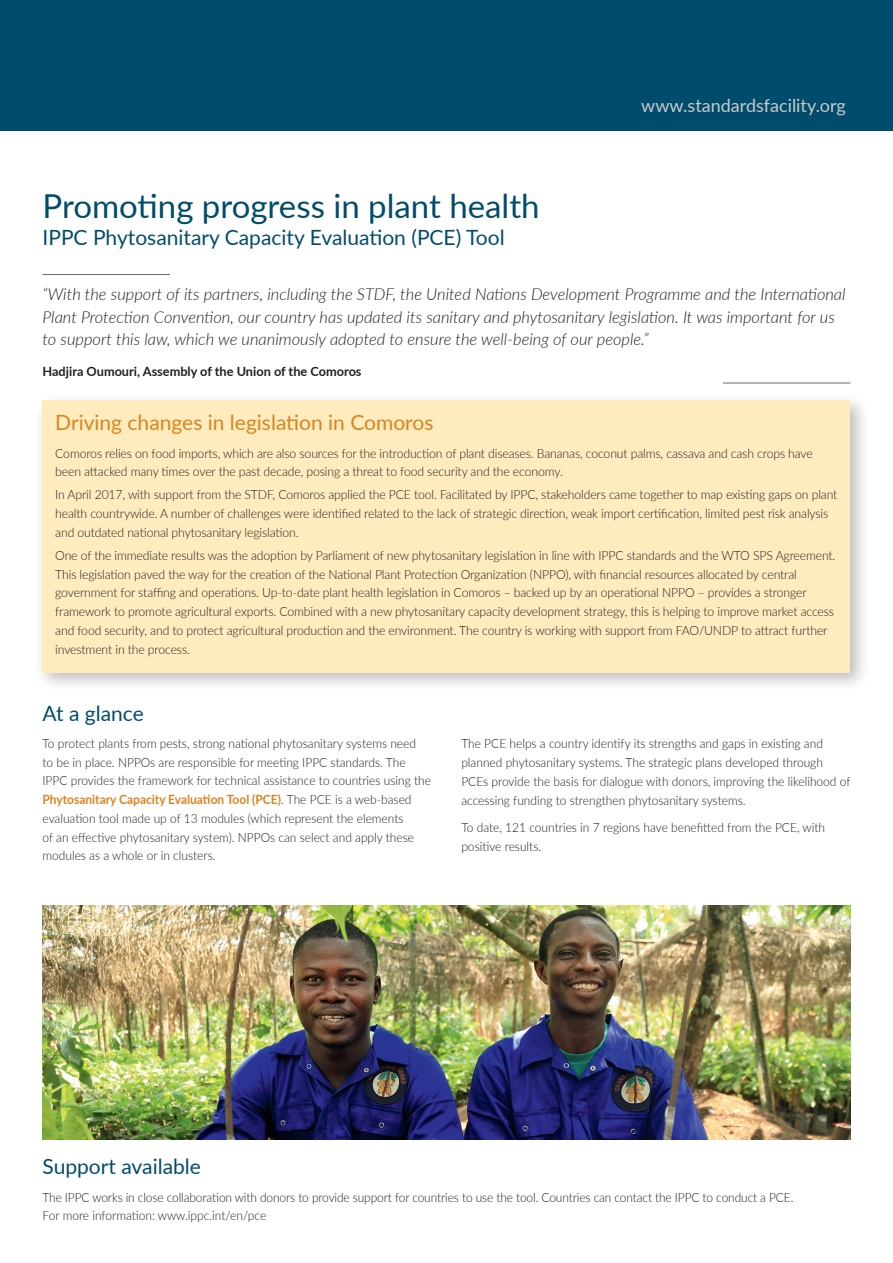
<style>
.page{position:relative;width:893px;height:1263px;background:#fff}
.page>*{position:absolute;margin:0;border:0;box-sizing:border-box;transform-origin:0 0}
.Title_1{font:33px "Lato";color:#004c6c}
.Title_1-2{font:21px "Lato";color:#004c6c}
.Title_1-3{font:21px "Lato";color:#db831d}
.www_standardsfacilit{font:18px "Lato";color:#cacac9}
.legend{font:italic 300 16.5px/22.5px "Lato";color:#231f20}
.Body{font:300 12.75px/18.8px "Lato";letter-spacing:-.01em;color:#231f20;scale:.96 1}
.Body-2{font:300 12.75px/18.8px "Lato";letter-spacing:-.01em;color:#231f20;scale:.94 1}
.Body-3{font:700 12.75px "Lato";color:#231f20}
.s1{font-weight:700;color:#db831d}
</style>
<div class="page">
<div style="left:0;top:0;width:893px;height:131px;background:#004c6c"></div>
<img style="left:43px;top:906px;width:807px;height:234px">
<div style="left:34px;top:392px;width:837px;height:301px;background:#231f20;opacity:.3"></div>
<div style="left:43px;top:401px;width:807px;height:272px;background:#feecbe"></div>
<hr style="left:723px;top:383px;width:127px;height:1px;background:#6c6d70">
<hr style="left:43px;top:274px;width:127px;height:1px;background:#6c6d70">
<p class="www_standardsfacilit" style="left:641px;top:92px;width:206px">www.standardsfacility.org</p>
<p class="Title_1" style="left:43px;top:182px;width:499px">Promoting progress in plant health</p>
<p class="Title_1-2" style="left:43px;top:222px;width:464px">IPPC Phytosanitary Capacity Evaluation (PCE) Tool</p>
<p class="legend" style="left:43px;top:283px;width:805px">“With the support of its partners, including the STDF, the United Nations Development Programme and the International<br>Plant Protection Convention, our country has updated its sanitary and phytosanitary legislation. It was important for us to support this law, which we unanimously adopted to ensure the well-being of our people.”</p>
<p class="Body-3" style="left:43px;top:362px;width:321px">Hadjira Oumouri, Assembly of the Union of the Comoros</p>
<p class="Title_1-3" style="left:55px;top:408px;width:380px">Driving changes in legislation in Comoros</p>
<p class="Body" style="left:55px;top:443px;width:791px">Comoros relies on food imports, which are also sources for the introduction of plant diseases. Bananas, coconut palms, cassava and cash crops have been attacked many times over the past decade, posing a threat to food security and the economy.</p>
<p class="Body" style="left:55px;top:485px;width:816px">In April 2017, with support from the STDF, Comoros applied the PCE tool. Facilitated by IPPC, stakeholders came together to map existing gaps on plant health countrywide. A number of challenges were identified related to the lack of strategic direction, weak import certification, limited pest risk analysis and outdated national phytosanitary legislation.</p>
<p class="Body" style="left:55px;top:545px;width:814px">One of the immediate results was the adoption by Parliament of new phytosanitary legislation in line with IPPC standards and the WTO SPS Agreement.<br>This legislation paved the way for the creation of the National Plant Protection Organization (NPPO), with financial resources allocated by central government for staffing and operations. Up-to-date plant health legislation in Comoros – backed up by an operational NPPO – provides a stronger framework to promote agricultural exports. Combined with a new phytosanitary capacity development strategy, this is helping to improve market access and food security, and to protect agricultural production and the environment. The country is working with support from FAO/UNDP to attract further investment in the process.</p>
<p class="Title_1-2" style="left:43px;top:698px;width:103px">At a glance</p>
<p class="Body-2" style="left:43px;top:733px;width:415px">To protect plants from pests, strong national phytosanitary systems need<br>to be in place. NPPOs are responsible for meeting IPPC standards. The IPPC provides the framework for technical assistance to countries using the <span class="s1">Phytosanitary Capacity Evaluation Tool (PCE)</span>. The PCE is a web-based evaluation tool made up of 13 modules (which represent the elements<br>of an effective phytosanitary system). NPPOs can select and apply these modules as a whole or in clusters.</p>
<p class="Body-2" style="left:461px;top:734px;width:415px">The PCE helps a country identify its strengths and gaps in existing and planned phytosanitary systems. The strategic plans developed through PCEs provide the basis for dialogue with donors, improving the likelihood of accessing funding to strengthen phytosanitary systems.</p>
<p class="Body-2" style="left:461px;top:817px;width:388px">To date, 121 countries in 7 regions have benefitted from the PCE, with positive results.</p>
<p class="Title_1-2" style="left:43px;top:1152px;width:160px">Support available</p>
<p class="Body-2" style="left:43px;top:1187px;width:800px">The IPPC works in close collaboration with donors to provide support for countries to use the tool. Countries can contact the IPPC to conduct a PCE.</p>
<p class="Body-2" style="left:43px;top:1206px;width:240px">For more information: www.ippc.int/en/pce</p>
</div>
